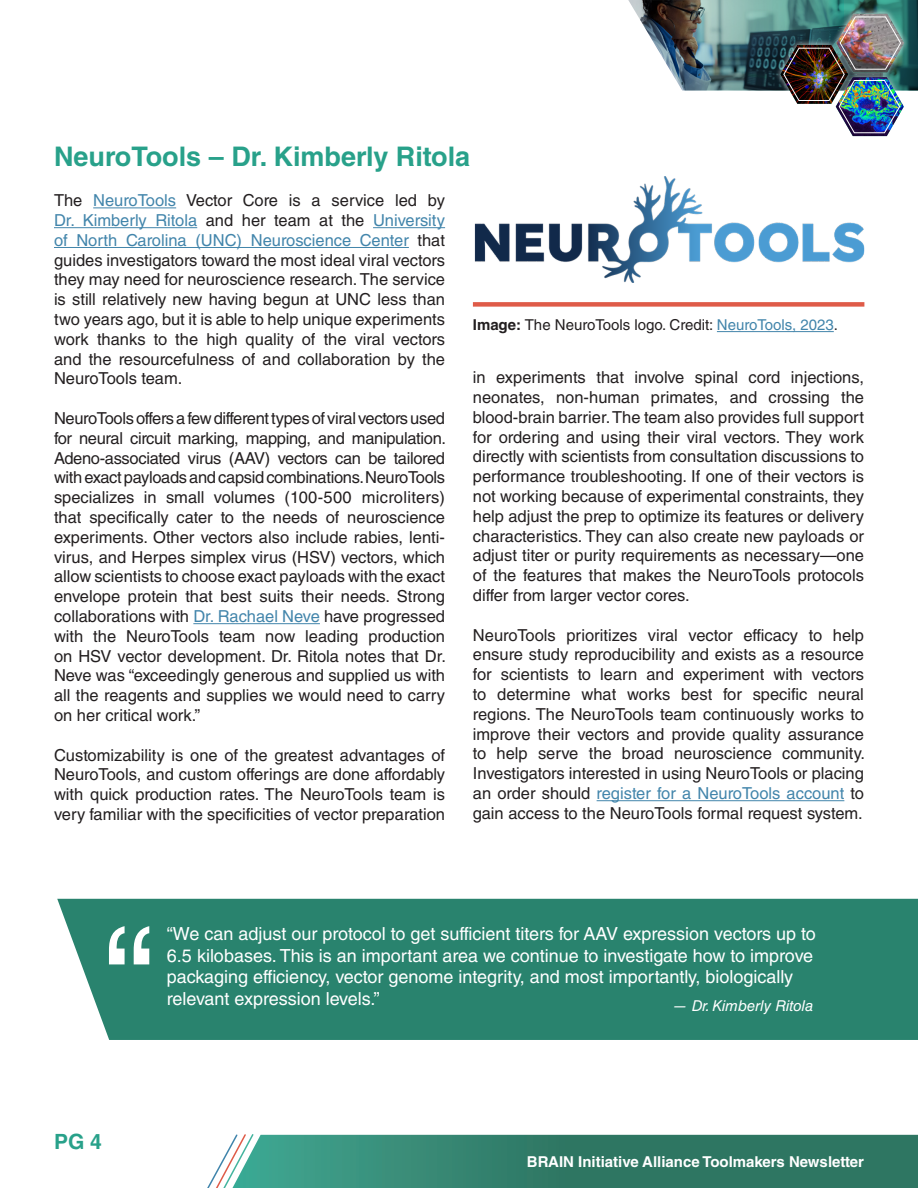
<style>
.page{position:relative;width:918px;height:1188px;background:#fff}
.page>*{position:absolute;margin:0;border:0;box-sizing:border-box;transform-origin:0 0}
.t1{font:150px "Helvetica LT Std";color:#fff}
.t2{font:700 27px "Helvetica LT Std";color:#28a18a}
.t3{font:700 21px "Helvetica LT Std";color:#28a18a}
.t4{font:18px/21.6px "Helvetica LT Std";color:#fff}
.t5{font:16.5px/19.8px "Helvetica LT Std";color:#231f20;text-align:justify}
.t6{font:15px "Helvetica LT Std";color:#231f20}
.t7{font:700 15px "Helvetica LT Std";color:#fff}
.t8{font:italic 15px "Helvetica LT Std";color:#fff}
.s1{color:#4285ab}
.s2{font-weight:700}
</style>
<div class="page">
<div style="left:57px;top:899px;width:861px;height:141px;background:#29836e"></div>
<svg style="left:207px;top:1134px;width:711px;height:54px;background:#408977"></svg>
<hr style="left:93px;top:207px;width:83px;height:1px;background:#4285ab">
<hr style="left:54px;top:227px;width:143px;height:1px;background:#4285ab">
<hr style="left:373px;top:227px;width:72px;height:1px;background:#4285ab">
<hr style="left:54px;top:247px;width:355px;height:1px;background:#4285ab">
<hr style="left:193px;top:623px;width:127px;height:1px;background:#4285ab">
<hr style="left:597px;top:800px;width:247px;height:1px;background:#4285ab">
<div style="left:473px;top:302px;width:391px;height:5px;background:#df5b48"></div>
<hr style="left:717px;top:331px;width:117px;height:1px;background:#4285ab">
<img style="left:474px;top:176px;width:391px;height:107px">
<img style="left:628px;top:0;width:290px;height:136px">
<p class="t2" style="left:54px;top:140px;width:418px">NeuroTools – Dr. Kimberly Ritola</p>
<p class="t5" style="left:54px;top:191px;width:393px">The <span class="s1">NeuroTools</span> Vector Core is a service led by <span class="s1">Dr. Kimberly Ritola</span> and her team at the <span class="s1">University of North Carolina (UNC) Neuroscience Center</span> that guides investigators toward the most ideal viral vectors they may need for neuroscience research. The service is still relatively new having begun at UNC less than two years ago, but it is able to help unique experiments work thanks to the high quality of the viral vectors and the resourcefulness of and collaboration by the NeuroTools team.</p>
<p class="t5" style="left:54px;top:408px;width:394px">NeuroTools offers a few different types of viral vectors used for neural circuit marking, mapping, and manipulation.<br>Adeno-associated virus (AAV) vectors can be tailored with exact payloads and capsid combinations. NeuroTools specializes in small volumes (100-500 microliters) that specifically cater to the needs of neuroscience experiments. Other vectors also include rabies, lenti&shy;virus, and Herpes simplex virus (HSV) vectors, which allow scientists to choose exact payloads with the exact envelope protein that best suits their needs. Strong collaborations with <span class="s1">Dr. Rachael Neve</span> have progressed with the NeuroTools team now leading production on HSV vector development. Dr. Ritola notes that Dr.<br>Neve was “exceedingly generous and supplied us with all the reagents and supplies we would need to carry on her critical work.”</p>
<p class="t5" style="left:54px;top:745px;width:393px">Customizability is one of the greatest advantages of NeuroTools, and custom offerings are done affordably with quick production rates. The NeuroTools team is very familiar with the specificities of vector preparation</p>
<p class="t6" style="left:473px;top:316px;width:367px"><span class="s2">Image:</span> The NeuroTools logo. Credit: <span class="s1">NeuroTools, 2023</span>.</p>
<p class="t5" style="left:473px;top:368px;width:393px">in experiments that involve spinal cord injections, neonates, non-human primates, and crossing the blood-brain barrier. The team also provides full support for ordering and using their viral vectors. They work directly with scientists from consultation discussions to performance troubleshooting. If one of their vectors is not working because of experimental constraints, they help adjust the prep to optimize its features or delivery characteristics. They can also create new payloads or adjust titer or purity requirements as necessary—one of the features that makes the NeuroTools protocols differ from larger vector cores.</p>
<p class="t5" style="left:473px;top:625px;width:394px">NeuroTools prioritizes viral vector efficacy to help ensure study reproducibility and exists as a resource for scientists to learn and experiment with vectors to determine what works best for specific neural regions. The NeuroTools team continuously works to improve their vectors and provide quality assurance to help serve the broad neuroscience community.<br>Investigators interested in using NeuroTools or placing an order should <span class="s1">register for a NeuroTools account</span> to gain access to the NeuroTools formal request system.</p>
<p class="t1" style="left:103px;top:895px;width:51px">“</p>
<p class="t4" style="left:167px;top:923px;width:650px">“We can adjust our protocol to get sufficient titers for AAV expression vectors up to 6.5 kilobases. This is an important area we continue to investigate how to improve packaging efficiency, vector genome integrity, and most importantly, biologically relevant expression levels.”</p>
<p class="t8" style="left:673px;top:997px;width:142px">— Dr. Kimberly Ritola</p>
<p class="t3" style="left:54px;top:1129px;width:49px">PG 4</p>
<p class="t7" style="left:527px;top:1152px;width:339px">BRAIN Initiative Alliance Toolmakers Newsletter</p>
</div>
